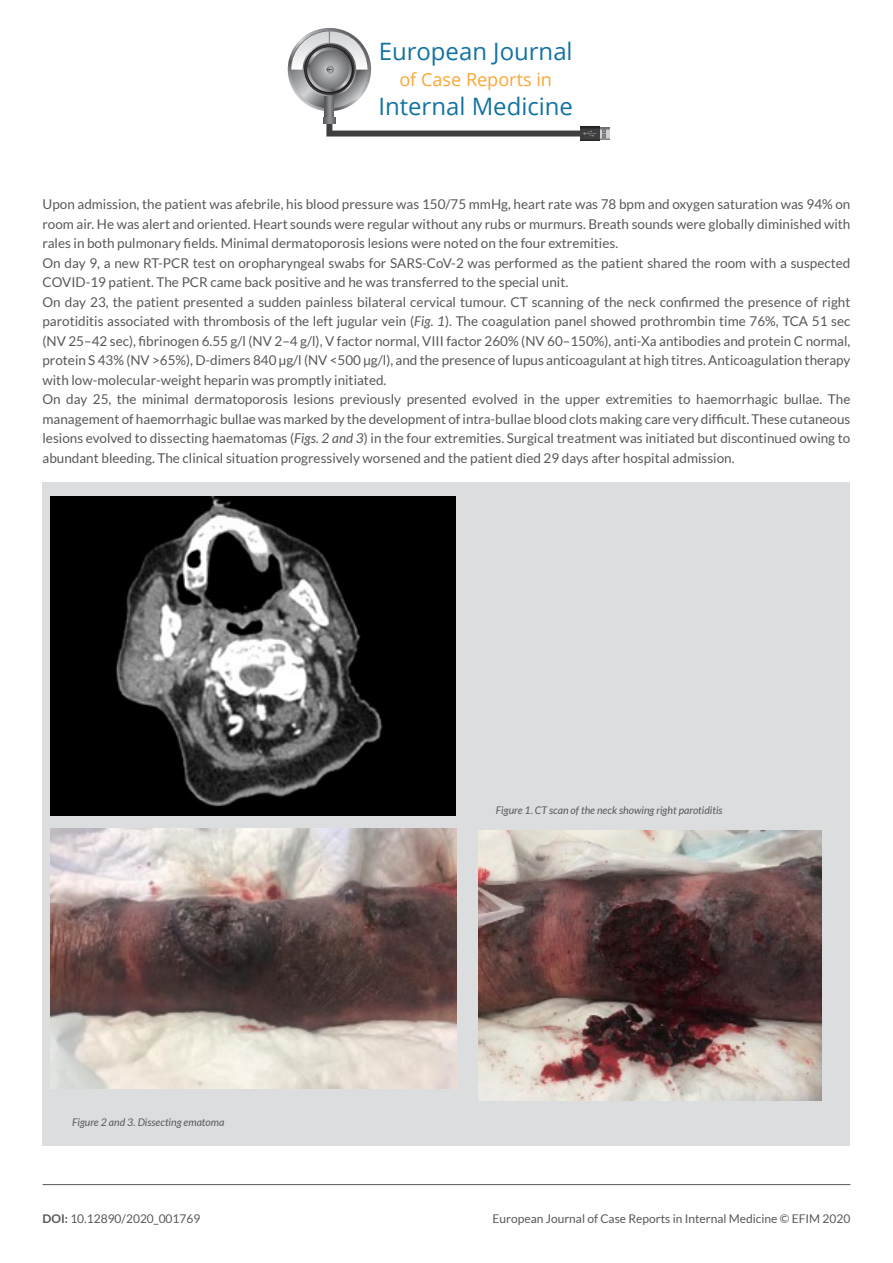
<style>
.page{position:relative;width:893px;height:1263px;background:#fff}
.page>*{position:absolute;margin:0;border:0;box-sizing:border-box;transform-origin:0 0}
.t1{font:24px "Open Sans";color:#1373a1}
.t2{font:18px "Open Sans";color:#faa633}
.TESTO_ARTICOLO{font:13.5px/19.5px "Lato";color:#57585a;text-align:justify}
.t3{font:12px "Lato";color:#57585a}
.DIDASCALIA{font:italic 10.5px "Lato";color:#57585a}
.s1{font-style:italic}
.s2{font-weight:700}
</style>
<div class="page">
<svg style="left:288px;top:28px;width:83px;height:83px"></svg>
<svg style="left:291px;top:31px;width:77px;height:77px"></svg>
<svg style="left:325px;top:96px;width:9px;height:21px"></svg>
<svg style="left:303px;top:43px;width:53px;height:53px"></svg>
<svg style="left:304px;top:44px;width:51px;height:51px"></svg>
<svg style="left:307px;top:47px;width:45px;height:45px"></svg>
<svg style="left:310px;top:50px;width:39px;height:39px"></svg>
<svg style="left:291px;top:31px;width:76px;height:43px"></svg>
<svg style="left:600px;top:128px;width:10px;height:11px"></svg>
<svg style="left:603px;top:129px;width:2px;height:9px"></svg>
<svg style="left:580px;top:126px;width:20px;height:15px"></svg>
<svg style="left:323px;top:117px;width:273px;height:20px"></svg>
<hr style="left:43px;top:1184px;width:807px;height:1px;background:#57585a">
<div style="left:43px;top:482px;width:807px;height:663px;background:#dcdddf"></div>
<img style="left:51px;top:497px;width:404px;height:318px">
<img style="left:51px;top:828px;width:405px;height:260px">
<img style="left:479px;top:830px;width:343px;height:271px">
<h1 class="t1" style="left:379px;top:35px;width:196px">European Journal</h1>
<h2 class="t2" style="left:399px;top:67px;width:154px">of Case Reports in</h2>
<h1 class="t1" style="left:378px;top:89px;width:196px">Internal Medicine</h1>
<p class="TESTO_ARTICOLO" style="left:43px;top:194px;width:809px">Upon admission, the patient was afebrile, his blood pressure was 150/75 mmHg, heart rate was 78 bpm and oxygen saturation was 94% on room air. He was alert and oriented. Heart sounds were regular without any rubs or murmurs. Breath sounds were globally diminished with rales in both pulmonary fields. Minimal dermatoporosis lesions were noted on the four extremities.</p>
<p class="TESTO_ARTICOLO" style="left:43px;top:253px;width:809px">On day 9, a new RT-PCR test on oropharyngeal swabs for SARS-CoV-2 was performed as the patient shared the room with a suspected<br>COVID-19 patient. The PCR came back positive and he was transferred to the special unit.</p>
<p class="TESTO_ARTICOLO" style="left:43px;top:292px;width:809px">On day 23, the patient presented a sudden painless bilateral cervical tumour. CT scanning of the neck confirmed the presence of right parotiditis associated with thrombosis of the left jugular vein (<span class="s1">Fig. 1</span>). The coagulation panel showed prothrombin time 76%, TCA 51 sec (NV 25–42 sec), fibrinogen 6.55 g/l (NV 2–4 g/l), V factor normal, VIII factor 260% (NV 60–150%), anti-Xa antibodies and protein C normal, protein S 43% (NV &gt;65%), D-dimers 840 µg/l (NV &lt;500 µg/l), and the presence of lupus anticoagulant at high titres. Anticoagulation therapy with low-molecular-weight heparin was promptly initiated.</p>
<p class="TESTO_ARTICOLO" style="left:43px;top:389px;width:809px">On day 25, the minimal dermatoporosis lesions previously presented evolved in the upper extremities to haemorrhagic bullae. The management of haemorrhagic bullae was marked by the development of intra-bullae blood clots making care very difficult. These cutaneous lesions evolved to dissecting haematomas (<span class="s1">Figs. 2 and 3</span>) in the four extremities. Surgical treatment was initiated but discontinued owing to abundant bleeding. The clinical situation progressively worsened and the patient died 29 days after hospital admission.</p>
<p class="DIDASCALIA" style="left:72px;top:1116px;width:154px">Figure 2 and 3. Dissecting ematoma</p>
<p class="DIDASCALIA" style="left:496px;top:804px;width:228px">Figure 1. CT scan of the neck showing right parotiditis</p>
<p class="t3" style="left:43px;top:1212px;width:159px"><span class="s2">DOI:</span> 10.12890/2020_001769</p>
<p class="t3" style="left:493px;top:1212px;width:359px">European Journal of Case Reports in Internal Medicine © EFIM 2020</p>
</div>
